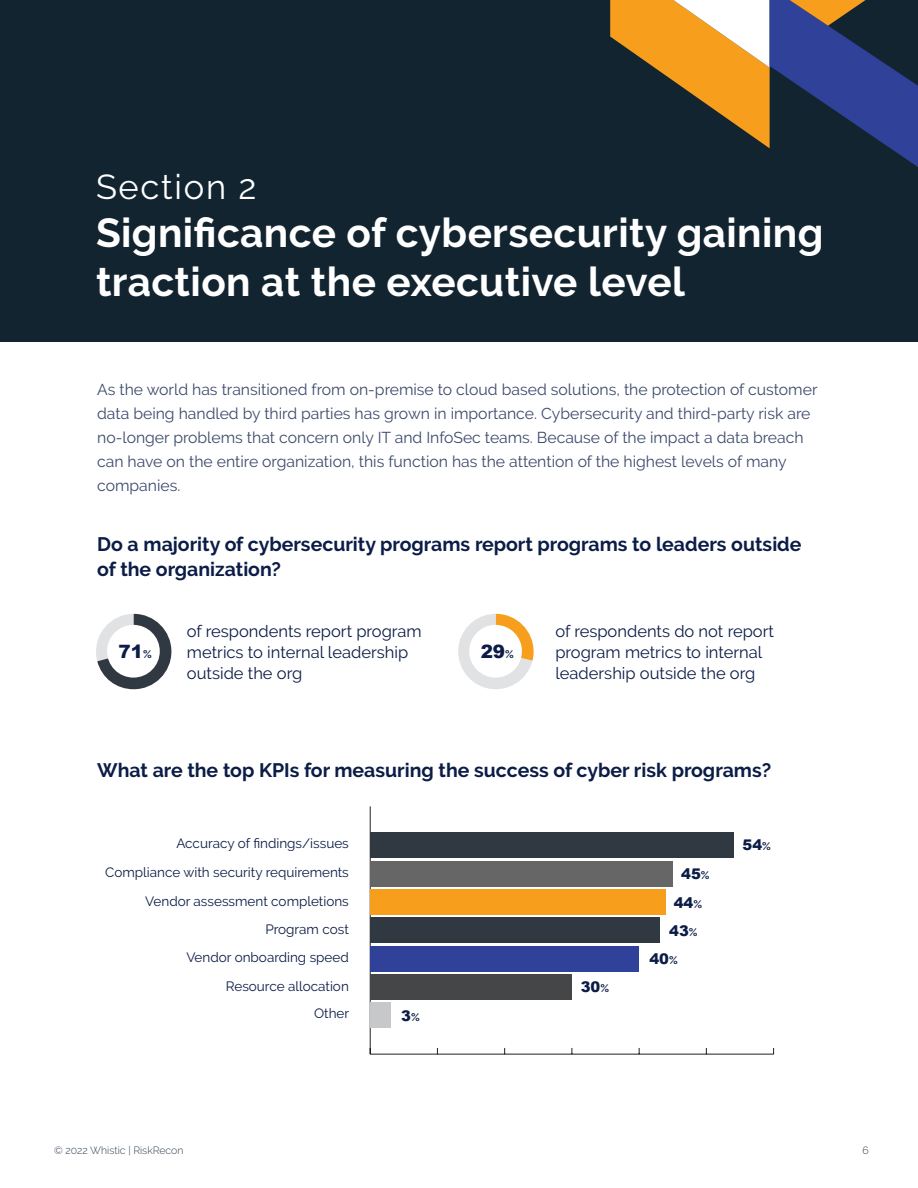
<style>
.page{position:relative;width:918px;height:1188px;background:#fff}
.page>*{position:absolute;margin:0;border:0;box-sizing:border-box;transform-origin:0 0}
.t1{font:700 40.5px/48.6px "Raleway";letter-spacing:.01em;color:#fff}
.t2{font:34.5px "Raleway";letter-spacing:.05em;color:#fff}
.Body_Header{font:700 19.5px/25.5px "Raleway";color:#0b1c46}
.Body_Header-2{font:900 18.45px "Arial";color:#0b1c46}
.Body_Header-3{font:16.5px/21px "Raleway";color:#0b1c46}
.Body{font:15.75px/24px "Raleway";color:#3c496b}
.Body_Header-4{font:900 14.7px "Arial";color:#0b1c46}
.Body_Header-5{font:13.5px "Raleway";color:#0b1c46}
.t3{font:300 10.5px "Raleway";color:#2f4050}
.s1{font-family:"Raleway";font-weight:700;font-size:11.1px}
</style>
<div class="page">
<svg style="left:96px;top:614px;width:75px;height:75px"></svg>
<div style="left:107px;top:625px;width:53px;height:53px;background:#fff;border-radius:50%"></div>
<svg style="left:458px;top:614px;width:76px;height:75px"></svg>
<div style="left:469px;top:625px;width:53px;height:53px;background:#fff;border-radius:50%"></div>
<div style="left:0;top:0;width:918px;height:342px;background:#132431"></div>
<svg style="left:610px;top:0;width:308px;height:167px"></svg>
<hr style="left:370px;top:1054px;width:404px;height:1px;background:#231f20">
<hr style="left:370px;top:806px;width:1px;height:248px;background:#231f20">
<div style="left:370px;top:1002px;width:20px;height:26px;background:#c7c8ca"></div>
<div style="left:370px;top:974px;width:202px;height:26px;background:#454647"></div>
<div style="left:370px;top:946px;width:269px;height:25px;background:#30419a"></div>
<div style="left:370px;top:918px;width:289px;height:25px;background:#303842"></div>
<div style="left:370px;top:889px;width:296px;height:26px;background:#f79e1c"></div>
<div style="left:370px;top:861px;width:303px;height:25px;background:#666"></div>
<div style="left:370px;top:833px;width:363px;height:25px;background:#303842"></div>
<p class="t2" style="left:96px;top:167px;width:162px">Section 2</p>
<p class="t1" style="left:96px;top:209px;width:729px">Significance of cybersecurity gaining traction at the executive level</p>
<p class="Body" style="left:97px;top:377px;width:722px">As the world has transitioned from on-premise to cloud based solutions, the protection of customer data being handled by third parties has grown in importance. Cybersecurity and third-party risk are no-longer problems that concern only IT and InfoSec teams. Because of the impact a data breach can have on the entire organization, this function has the attention of the highest levels of many companies.</p>
<p class="Body_Header" style="left:97px;top:531px;width:706px">Do a majority of cybersecurity programs report programs to leaders outside of the organization?</p>
<p class="Body_Header-3" style="left:187px;top:620px;width:236px">of respondents report program metrics to internal leadership outside the org</p>
<p class="Body_Header-3" style="left:555px;top:620px;width:220px">of respondents do not report program metrics to internal leadership outside the org</p>
<p class="Body_Header-2" style="left:118px;top:638px;width:35px">71<span class="s1">%</span></p>
<p class="Body_Header-2" style="left:481px;top:638px;width:35px">29<span class="s1">%</span></p>
<p class="Body_Header" style="left:97px;top:758px;width:676px">What are the top KPIs for measuring the success of cyber risk programs?</p>
<p class="Body_Header-5" style="left:176px;top:835px;width:174px">Accuracy of findings/issues</p>
<p class="Body_Header-5" style="left:105px;top:865px;width:245px">Compliance with security requirements</p>
<p class="Body_Header-5" style="left:145px;top:894px;width:205px">Vendor assessment completions</p>
<p class="Body_Header-5" style="left:265px;top:922px;width:85px">Program cost</p>
<p class="Body_Header-5" style="left:186px;top:949px;width:164px">Vendor onboarding speed</p>
<p class="Body_Header-5" style="left:226px;top:978px;width:125px">Resource allocation</p>
<p class="Body_Header-5" style="left:314px;top:1006px;width:37px">Other</p>
<p class="Body_Header-4" style="left:401px;top:1005px;width:20px">3<span class="s1">%</span></p>
<p class="Body_Header-4" style="left:581px;top:976px;width:30px">30<span class="s1">%</span></p>
<p class="Body_Header-4" style="left:681px;top:863px;width:30px">45<span class="s1">%</span></p>
<p class="Body_Header-4" style="left:674px;top:892px;width:30px">44<span class="s1">%</span></p>
<p class="Body_Header-4" style="left:669px;top:920px;width:30px">43<span class="s1">%</span></p>
<p class="Body_Header-4" style="left:649px;top:948px;width:30px">40<span class="s1">%</span></p>
<p class="Body_Header-4" style="left:743px;top:834px;width:30px">54<span class="s1">%</span></p>
<p class="t3" style="left:54px;top:1144px;width:131px">© 2022 Whistic | RiskRecon</p>
<p class="t3" style="left:862px;top:1144px;width:8px">6</p>
</div>
